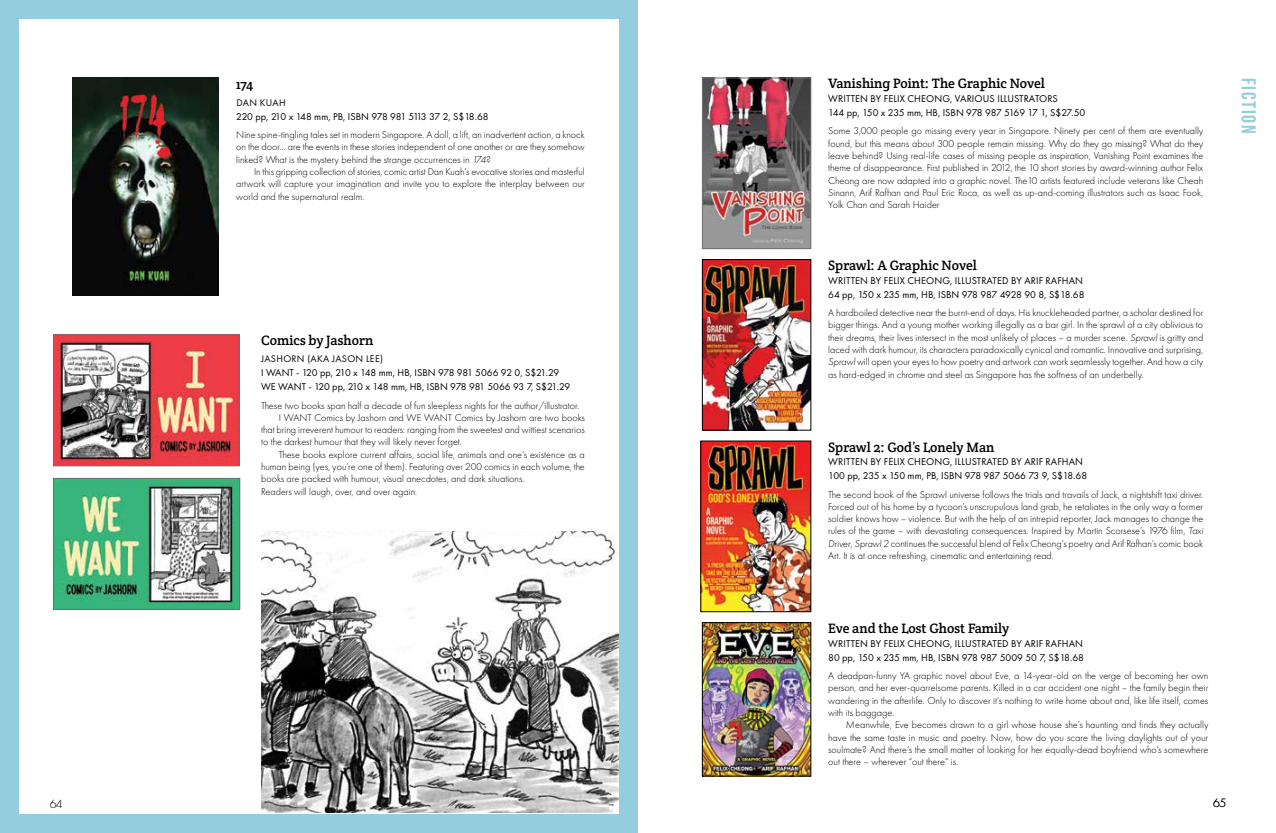
<style>
.page{position:relative;width:1276px;height:833px;background:#fff}
.page>*{position:absolute;margin:0;border:0;box-sizing:border-box;transform-origin:0 0}
.t1{font:20px "Bebas Neue";letter-spacing:.08em;color:#94cede}
.t2{font:13.75px "Crete Round";color:#000}
.t3{font:300 12.5px "Futura PT";color:#000}
.t4{font:300 10.25px/12.2px "Futura PT";color:#000;text-align:justify}
.t5{font:10.25px/13.8px "Futura PT";color:#000}
.t6{font:10.25px "Futura PT";letter-spacing:-.035em;color:#000}
.t7{font:10px "Futura PT";letter-spacing:.03em;color:#000}
.s1{font-style:italic}
</style>
<div class="page">
<div style="left:0;top:0;width:638px;height:833px;background:#94cede"></div>
<div style="left:19px;top:19px;width:599px;height:794px;background:#fff"></div>
<img style="left:55px;top:336px;width:183px;height:128px">
<div style="left:53px;top:334px;width:187px;height:132px;border:1px solid #6d6e71"></div>
<img style="left:55px;top:480px;width:183px;height:127px">
<div style="left:53px;top:478px;width:187px;height:131px;border:1px solid #6d6e71"></div>
<img style="left:704px;top:261px;width:105px;height:167px">
<div style="left:702px;top:259px;width:109px;height:171px;border:1px solid #000"></div>
<img style="left:702px;top:443px;width:107px;height:167px">
<img style="left:704px;top:624px;width:105px;height:150px">
<div style="left:702px;top:622px;width:109px;height:154px;border:1px solid #000"></div>
<img style="left:262px;top:531px;width:357px;height:281px">
<img style="left:73px;top:78px;width:146px;height:218px">
<img style="left:704px;top:80px;width:105px;height:167px">
<div style="left:702px;top:78px;width:109px;height:171px;border:1px solid #6d6e71"></div>
<h2 class="t2" style="left:236px;top:75px;width:18px">174</h2>
<p class="t7" style="left:236px;top:97px;width:51px">DAN KUAH</p>
<p class="t6" style="left:236px;top:110px;width:254px">220 pp, 210 x 148 mm, PB, ISBN 978 981 5113 37 2, S$18.68</p>
<p class="t4" style="left:236px;top:129px;width:350px">Nine spine-tingling tales set in modern Singapore. A doll, a lift, an inadvertent action, a knock on the door… are the events in these stories independent of one another or are they somehow linked? What is the mystery behind the strange occurrences in <span class="s1">174</span>?</p>
<p class="t4" style="left:236px;top:166px;width:350px;text-indent:18px">In this gripping collection of stories, comic artist Dan Kuah’s evocative stories and masterful artwork will capture your imagination and invite you to explore the interplay between our world and the supernatural realm.</p>
<h2 class="t2" style="left:261px;top:331px;width:114px">Comics by Jashorn</h2>
<p class="t7" style="left:261px;top:353px;width:123px">JASHORN (AKA JASON LEE)</p>
<p class="t5" style="left:261px;top:366px;width:311px">I WANT - 120 pp, 210 x 148 mm, HB, ISBN 978 981 5066 92 0, S$21.29<br>WE WANT - 120 pp, 210 x 148 mm, HB, ISBN 978 981 5066 93 7, S$21.29</p>
<p class="t4" style="left:261px;top:399px;width:320px">These two books span half a decade of fun sleepless nights for the author/illustrator.</p>
<p class="t4" style="left:279px;top:411px;width:307px">I WANT Comics by Jashorn and WE WANT Comics by Jashorn are two books</p>
<p class="t4" style="left:261px;top:423px;width:325px">that bring irreverent humour to readers: ranging from the sweetest and wittiest scenarios</p>
<p class="t4" style="left:261px;top:436px;width:202px">to the darkest humour that they will likely never forget.</p>
<p class="t4" style="left:279px;top:448px;width:307px">These books explore current affairs, social life, animals and one’s existence as a</p>
<p class="t4" style="left:261px;top:460px;width:325px">human being (yes, you’re one of them). Featuring over 200 comics in each volume, the</p>
<p class="t4" style="left:261px;top:473px;width:265px">books are packed with humour, visual anecdotes, and dark situations.</p>
<p class="t4" style="left:261px;top:485px;width:158px">Readers will laugh, over, and over again.</p>
<h2 class="t2" style="left:828px;top:75px;width:218px">Vanishing Point: The Graphic Novel</h2>
<p class="t5" style="left:828px;top:92px;width:259px">WRITTEN BY FELIX CHEONG, VARIOUS ILLUSTRATORS<br>144 pp, 150 x 235 mm, HB, ISBN 978 987 5169 17 1, S$27.50</p>
<p class="t4" style="left:828px;top:125px;width:377px">Some 3,000 people go missing every year in Singapore. Ninety per cent of them are eventually found, but this means about 300 people remain missing. Why do they go missing? What do they leave behind? Using real-life cases of missing people as inspiration, Vanishing Point examines the theme of disappearance. First published in 2012, the 10 short stories by award-winning author Felix Cheong are now adapted into a graphic novel. The10 artists featured include veterans like Cheah Sinann, Arif Rafhan and Paul Eric Roca, as well as up-and-coming illustrators such as Isaac Fook, Yolk Chan and Sarah Haider</p>
<h2 class="t2" style="left:828px;top:256px;width:150px">Sprawl: A Graphic Novel</h2>
<p class="t5" style="left:828px;top:273px;width:258px">WRITTEN BY FELIX CHEONG, ILLUSTRATED BY ARIF RAFHAN<br>64 pp, 150 x 235 mm, HB, ISBN 978 987 4928 90 8, S$18.68</p>
<p class="t4" style="left:828px;top:307px;width:377px">A hardboiled detective near the burnt-end of days. His knuckleheaded partner, a scholar destined for bigger things. And a young mother working illegally as a bar girl. In the sprawl of a city oblivious to their dreams, their lives intersect in the most unlikely of places – a murder scene. <span class="s1">Sprawl</span> is gritty and laced with dark humour, its characters paradoxically cynical and romantic. Innovative and surprising, <span class="s1">Sprawl</span> will open your eyes to how poetry and artwork can work seamlessly together. And how a city as hard-edged in chrome and steel as Singapore has the softness of an underbelly.</p>
<h2 class="t2" style="left:828px;top:438px;width:168px">Sprawl 2: God’s Lonely Man</h2>
<p class="t5" style="left:828px;top:455px;width:260px">WRITTEN BY FELIX CHEONG, ILLUSTRATED BY ARIF RAFHAN<br>100 pp, 235 x 150 mm, PB, ISBN 978 987 5066 73 9, S$18.68</p>
<p class="t4" style="left:828px;top:488px;width:377px">The second book of the Sprawl universe follows the trials and travails of Jack, a nightshift taxi driver.<br>Forced out of his home by a tycoon’s unscrupulous land grab, he retaliates in the only way a former soldier knows how – violence. But with the help of an intrepid reporter, Jack manages to change the rules of the game – with devastating consequences. Inspired by Martin Scorsese’s 1976 film, <span class="s1">Taxi Driver</span>, <span class="s1">Sprawl 2</span> continues the successful blend of Felix Cheong’s poetry and Arif Rafhan’s comic book Art. It is at once refreshing, cinematic and entertaining read.</p>
<h1 class="t1" style="left:1259px;top:78px;width:57px;rotate:90deg">fiction</h1>
<h2 class="t2" style="left:828px;top:619px;width:183px">Eve and the Lost Ghost Family</h2>
<p class="t5" style="left:828px;top:636px;width:257px">WRITTEN BY FELIX CHEONG, ILLUSTRATED BY ARIF RAFHAN<br>80 pp, 150 x 235 mm, HB, ISBN 978 987 5009 50 7, S$18.68</p>
<p class="t4" style="left:828px;top:669px;width:382px">A deadpan-funny YA graphic novel about Eve, a 14-year-old on the verge of becoming her own person, and her ever-quarrelsome parents. Killed in a car accident one night – the family begin their wandering in the afterlife. Only to discover it’s nothing to write home about and, like life itself, comes with its baggage.</p>
<p class="t4" style="left:828px;top:719px;width:382px;text-indent:18px">Meanwhile, Eve becomes drawn to a girl whose house she’s haunting and finds they actually have the same taste in music and poetry. Now, how do you scare the living daylights out of your soulmate? And there’s the small matter of looking for her equally-dead boyfriend who’s somewhere out there – wherever “out there” is.</p>
<p class="t3" style="left:50px;top:797px;width:15px">64</p>
<p class="t3" style="left:1213px;top:796px;width:15px">65</p>
</div>
